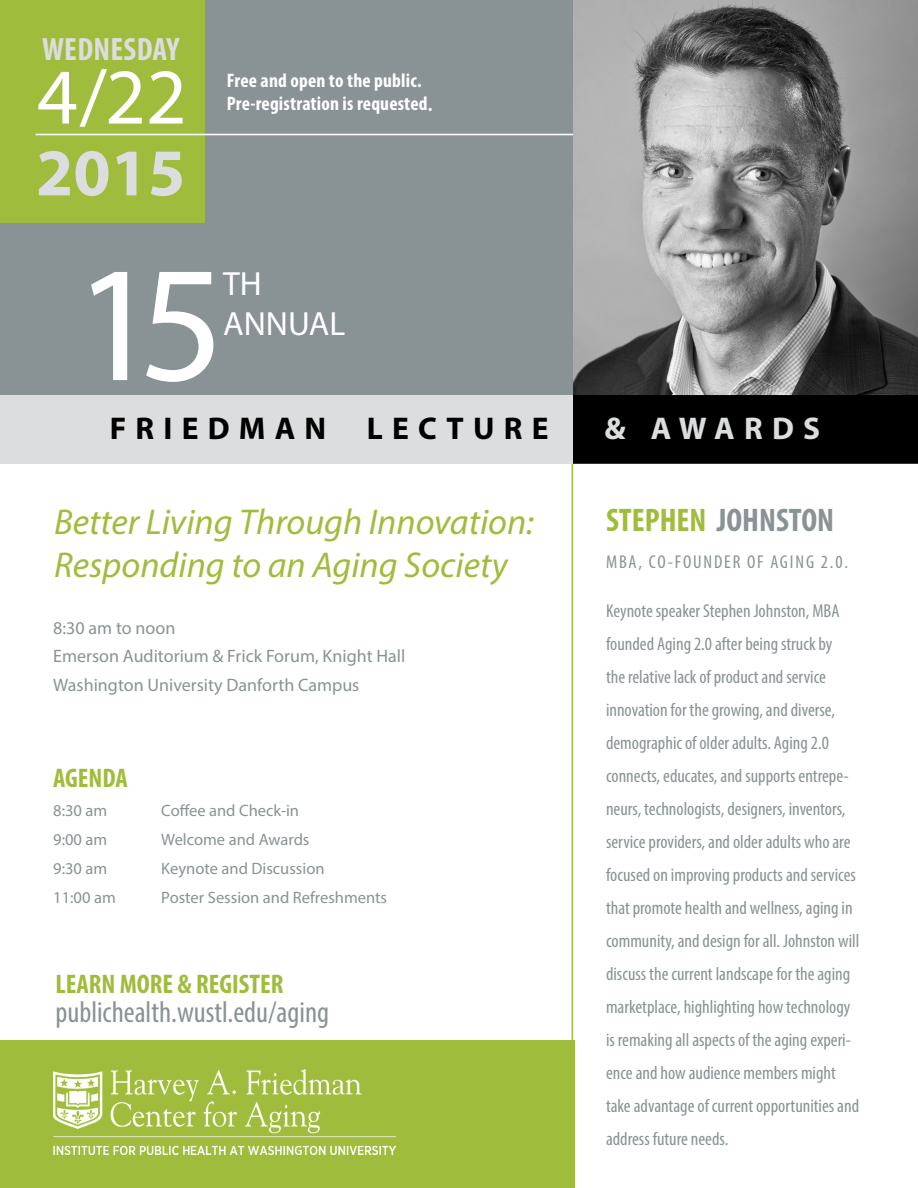
<style>
.page{position:relative;width:918px;height:1188px;background:#fff}
.page>*{position:absolute;margin:0;border:0;box-sizing:border-box;transform-origin:0 0}
.t1{font:166.35px "Myriad Pro";color:#fff}
.t2{font:79.5px "Myriad Pro";color:#fff}
.t3{font:700 67.35px "Myriad Pro";color:#dcddde}
.t4{font:italic 36px/43.2px "Myriad Pro";color:#a0bc3c}
.t5{font:33.75px/40.5px "Myriad Pro";color:#fff}
.t6{font:700 condensed 32.85px "Myriad Pro";color:#899294}
.t7{font:700 condensed 32.4px "Myriad Pro";letter-spacing:.01em;color:#dcddde}
.t8{font:700 31.5px "Myriad Pro";letter-spacing:.295em;color:#000}
.t9{font:700 31.5px "Myriad Pro";letter-spacing:.295em;color:#dcddde}
.t10{font:condensed 30px "Myriad Pro";color:#899294}
.t11{font:700 condensed 27px "Myriad Pro";color:#a0bc3c}
.t12{font:700 condensed 19.65px/23.5px "Myriad Pro";letter-spacing:.01em;color:#fff}
.t13{font:condensed 18.75px/33px "Myriad Pro";color:#899294}
.t14{font:condensed 18.6px "Myriad Pro";letter-spacing:.1em;color:#899294}
.t15{font:18px/29px "Myriad Pro";color:#899294}
.t16{font:16.5px "Myriad Pro";color:#899294}
.s1{color:#a0bc3c}
</style>
<div class="page">
<hr style="left:572px;top:420px;width:1px;height:768px;background:#a0bc3c">
<img style="left:572px;top:0;width:346px;height:395px">
<div style="left:571px;top:395px;width:347px;height:69px;background:#000"></div>
<div style="left:0;top:0;width:572px;height:440px;background:#899294"></div>
<div style="left:0;top:395px;width:572px;height:69px;background:#dcddde"></div>
<div style="left:0;top:0;width:205px;height:222px;background:#a0bc3c"></div>
<hr style="left:36px;top:134px;width:537px;height:1px;background:#fff">
<div style="left:0;top:1040px;width:574px;height:148px;background:#a0bc3c"></div>
<img style="left:53px;top:1069px;width:342px;height:86px">
<h3 class="t7" style="left:42px;top:29px;width:139px">WEDNESDAY</h3>
<h2 class="t2" style="left:37px;top:48px;width:151px">4/22</h2>
<h3 class="t3" style="left:36px;top:129px;width:151px">2015</h3>
<p class="t12" style="left:227px;top:68px;width:207px">Free and open to the public.<br>Pre-registration is requested.</p>
<h1 class="t1" style="left:74px;top:222px;width:152px">15</h1>
<h3 class="t5" style="left:223px;top:263px;width:124px">TH<br>ANNUAL</h3>
<h3 class="t8" style="left:110px;top:408px;width:218px">FRIEDMAN</h3>
<h3 class="t8" style="left:367px;top:408px;width:183px">LECTURE</h3>
<h3 class="t9" style="left:605px;top:408px;width:217px">&amp; AWARDS</h3>
<h3 class="t4" style="left:54px;top:500px;width:481px">Better Living Through Innovation:<br>Responding to an Aging Society</h3>
<p class="t15" style="left:53px;top:613px;width:354px">8:30 am to noon<br>Emerson Auditorium &amp; Frick Forum, Knight Hall<br>Washington University Danforth Campus</p>
<h3 class="t11" style="left:53px;top:761px;width:76px">AGENDA</h3>
<p class="t16" style="left:53px;top:800px;width:56px">8:30 am</p>
<p class="t16" style="left:161px;top:800px;width:139px">Coffee and Check-in</p>
<p class="t16" style="left:53px;top:829px;width:56px">9:00 am</p>
<p class="t16" style="left:161px;top:829px;width:150px">Welcome and Awards</p>
<p class="t16" style="left:53px;top:858px;width:56px">9:30 am</p>
<p class="t16" style="left:161px;top:858px;width:165px">Keynote and Discussion</p>
<p class="t16" style="left:53px;top:887px;width:64px">11:00 am</p>
<p class="t16" style="left:161px;top:887px;width:227px">Poster Session and Refreshments</p>
<h3 class="t11" style="left:56px;top:967px;width:229px">LEARN MORE &amp; REGISTER</h3>
<h3 class="t10" style="left:56px;top:994px;width:275px">publichealth.wustl.edu/aging</h3>
<h3 class="t6" style="left:606px;top:500px;width:230px"><span class="s1">STEPHEN</span> JOHNSTON</h3>
<p class="t14" style="left:606px;top:551px;width:244px">MBA, CO-FOUNDER OF AGING 2.0.</p>
<p class="t13" style="left:606px;top:594px;width:255px">Keynote speaker Stephen Johnston, MBA founded Aging 2.0 after being struck by<br>the relative lack of product and service innovation for the growing, and diverse, demographic of older adults. Aging 2.0 connects, educates, and supports entrepe&shy;neurs, technologists, designers, inventors, service providers, and older adults who are focused on improving products and services that promote health and wellness, aging in community, and design for all. Johnston will discuss the current landscape for the aging marketplace, highlighting how technology is remaking all aspects of the aging experi&shy;ence and how audience members might take advantage of current opportunities and address future needs.</p>
</div>
